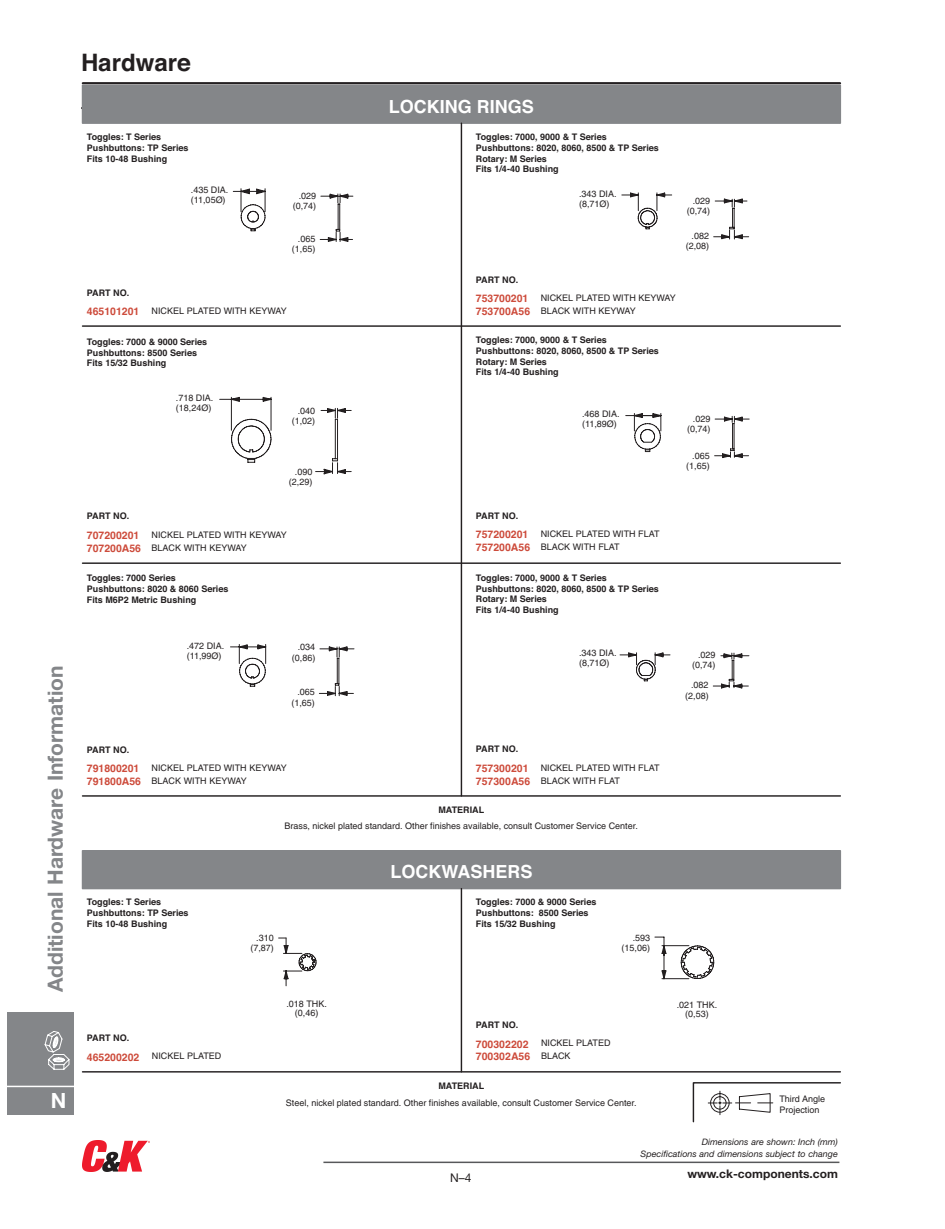
<style>
.page{position:relative;width:945px;height:1229px;background:#fff}
.page>*{position:absolute;margin:0;border:0;box-sizing:border-box;transform-origin:0 0}
.t1{font:700 24px "Helvetica";color:#231f20}
.t2{font:700 21px "Helvetica Neue";color:#848689}
.t3{font:700 21px "Helvetica Neue";color:#fff}
.t4{font:700 18px "Helvetica";color:#fff}
.t5{font:12px "Helvetica Neue";color:#231f20}
.t6{font:700 11.85px "Helvetica Neue";color:#231f20}
.t7{font:700 10.5px/12.1px "Helvetica";color:#cd4b3b}
.t8{font:9px/10.1px "Helvetica";color:#231f20}
.t9{font:700 9px/10.8px "Helvetica";color:#231f20}
.t10{font:italic 8.85px/11.9px "Helvetica Neue";color:#231f20;text-align:right}
.s1{font-weight:700}
.s2{font-weight:700;font-size:10.5px;color:#cd4b3b}
</style>
<div class="page">
<hr style="left:323px;top:1161px;width:516px;height:2px;background:#57585a">
<img style="left:83px;top:1140px;width:66px;height:31px">
<hr style="left:81px;top:107px;width:756px;height:2px;background:#231f20">
<div style="left:8px;top:1013px;width:66px;height:101px;background:#848689"></div>
<svg style="left:45px;top:1031px;width:24px;height:38px"></svg>
<hr style="left:5px;top:1085px;width:70px;height:2px;background:#fff">
<svg style="left:233px;top:188px;width:33px;height:43px"></svg>
<div style="left:82px;top:85px;width:758px;height:38px;background:#848689"></div>
<div style="left:82px;top:85px;width:759px;height:39px;border:1px solid #848689"></div>
<hr style="left:82px;top:325px;width:758px;height:2px;background:#231f20">
<hr style="left:461px;top:123px;width:1px;height:673px;background:#231f20">
<hr style="left:82px;top:795px;width:758px;height:1px;background:#231f20">
<svg style="left:219px;top:396px;width:133px;height:79px"></svg>
<svg style="left:621px;top:192px;width:129px;height:266px"></svg>
<hr style="left:82px;top:562px;width:758px;height:2px;background:#231f20">
<svg style="left:230px;top:643px;width:520px;height:53px"></svg>
<svg style="left:320px;top:193px;width:34px;height:49px"></svg>
<div style="left:82px;top:850px;width:758px;height:38px;background:#848689"></div>
<div style="left:82px;top:850px;width:759px;height:39px;border:1px solid #848689"></div>
<svg style="left:278px;top:936px;width:436px;height:50px"></svg>
<hr style="left:461px;top:888px;width:1px;height:183px;background:#231f20">
<hr style="left:82px;top:1071px;width:758px;height:1px;background:#231f20">
<svg style="left:692px;top:1082px;width:149px;height:40px"></svg>
<div style="left:82px;top:82px;width:759px;height:2px;border:1px solid #231f20"></div>
<h2 class="t2" style="left:48px;top:992px;width:328px;rotate:-90deg">Additional Hardware Information</h2>
<h2 class="t3" style="left:51px;top:1093px;width:17px">N</h2>
<h1 class="t1" style="left:81px;top:41px;width:111px">Hardware</h1>
<p class="t9" style="left:87px;top:131px;width:103px">Toggles: T Series<br>Pushbuttons: TP Series<br>Fits 10-48 Bushing</p>
<p class="t8" style="left:191px;top:186px;width:39px">.435 DIA. (11,05Ø)</p>
<p class="t8" style="left:293px;top:191px;width:25px;text-align:right">.029 (0,74)</p>
<p class="t8" style="left:292px;top:235px;width:25px;text-align:right">.065 (1,65)</p>
<p class="t8" style="left:87px;top:284px;width:202px;line-height:18.3px"><span class="s1">PART NO.<br></span><span class="s2">465101201</span> NICKEL PLATED WITH KEYWAY</p>
<p class="t9" style="left:87px;top:336px;width:122px">Toggles: 7000 &amp; 9000 Series<br>Pushbuttons: 8500 Series<br>Fits 15/32 Bushing</p>
<p class="t8" style="left:176px;top:393px;width:39px">.718 DIA. (18,24Ø)</p>
<p class="t8" style="left:292px;top:407px;width:25px;text-align:right">.040 (1,02)</p>
<p class="t8" style="left:289px;top:467px;width:25px;text-align:right">.090 (2,29)</p>
<p class="t8" style="left:87px;top:508px;width:202px;line-height:18.3px"><span class="s1">PART NO.<br></span><span class="s2">707200201</span> NICKEL PLATED WITH KEYWAY</p>
<p class="t8" style="left:87px;top:543px;width:162px"><span class="s2">707200A56</span> BLACK WITH KEYWAY</p>
<p class="t9" style="left:87px;top:572px;width:143px">Toggles: 7000 Series<br>Pushbuttons: 8020 &amp; 8060 Series<br>Fits M6P2 Metric Bushing</p>
<p class="t8" style="left:187px;top:641px;width:39px">.472 DIA. (11,99Ø)</p>
<p class="t8" style="left:292px;top:643px;width:25px;text-align:right">.034 (0,86)</p>
<p class="t8" style="left:291px;top:688px;width:25px;text-align:right">.065 (1,65)</p>
<h3 class="t4" style="left:389px;top:90px;width:147px">LOCKING RINGS</h3>
<p class="t9" style="left:476px;top:131px;width:185px">Toggles: 7000, 9000 &amp; T Series<br>Pushbuttons: 8020, 8060, 8500 &amp; TP Series<br>Rotary: M Series<br>Fits 1/4-40 Bushing</p>
<p class="t8" style="left:579px;top:189px;width:39px">.343 DIA. (8,71Ø)</p>
<p class="t8" style="left:476px;top:271px;width:202px;line-height:18.3px"><span class="s1">PART NO.<br></span><span class="s2">753700201</span> NICKEL PLATED WITH KEYWAY</p>
<p class="t8" style="left:476px;top:306px;width:162px"><span class="s2">753700A56</span> BLACK WITH KEYWAY</p>
<p class="t9" style="left:476px;top:334px;width:185px">Toggles: 7000, 9000 &amp; T Series<br>Pushbuttons: 8020, 8060, 8500 &amp; TP Series<br>Rotary: M Series<br>Fits 1/4-40 Bushing</p>
<p class="t8" style="left:687px;top:196px;width:25px;text-align:right">.029 (0,74)</p>
<p class="t8" style="left:686px;top:232px;width:25px;text-align:right">.082 (2,08)</p>
<p class="t8" style="left:582px;top:410px;width:39px">.468 DIA. (11,89Ø)</p>
<p class="t8" style="left:687px;top:414px;width:25px;text-align:right">.029 (0,74)</p>
<p class="t8" style="left:686px;top:451px;width:25px;text-align:right">.065 (1,65)</p>
<p class="t8" style="left:476px;top:507px;width:185px;line-height:18.3px"><span class="s1">PART NO.<br></span><span class="s2">757200201</span> NICKEL PLATED WITH FLAT</p>
<p class="t8" style="left:476px;top:543px;width:145px"><span class="s2">757200A56</span> BLACK WITH FLAT</p>
<p class="t9" style="left:476px;top:572px;width:185px">Toggles: 7000, 9000 &amp; T Series<br>Pushbuttons: 8020, 8060, 8500 &amp; TP Series<br>Rotary: M Series<br>Fits 1/4-40 Bushing</p>
<p class="t8" style="left:579px;top:648px;width:39px">.343 DIA. (8,71Ø)</p>
<p class="t8" style="left:692px;top:650px;width:25px;text-align:right">.029 (0,74)</p>
<p class="t8" style="left:685px;top:681px;width:25px;text-align:right">.082 (2,08)</p>
<p class="t8" style="left:87px;top:741px;width:202px;line-height:18.3px"><span class="s1">PART NO.<br></span><span class="s2">791800201</span> NICKEL PLATED WITH KEYWAY</p>
<p class="t8" style="left:87px;top:777px;width:162px"><span class="s2">791800A56</span> BLACK WITH KEYWAY</p>
<p class="t8" style="left:476px;top:741px;width:185px;line-height:18.3px"><span class="s1">PART NO.<br></span><span class="s2">757300201</span> NICKEL PLATED WITH FLAT</p>
<p class="t8" style="left:476px;top:776px;width:145px"><span class="s2">757300A56</span> BLACK WITH FLAT</p>
<p class="t9" style="left:438px;top:804px;width:47px">MATERIAL</p>
<p class="t8" style="left:285px;top:822px;width:355px">Brass, nickel plated standard. Other finishes available, consult Customer Service Center.</p>
<h3 class="t4" style="left:390px;top:856px;width:144px">LOCKWASHERS</h3>
<p class="t9" style="left:87px;top:896px;width:103px">Toggles: T Series<br>Pushbuttons: TP Series<br>Fits 10-48 Bushing</p>
<p class="t9" style="left:476px;top:896px;width:122px">Toggles: 7000 &amp; 9000 Series<br>Pushbuttons: 8500 Series<br>Fits 15/32 Bushing</p>
<p class="t8" style="left:250px;top:933px;width:25px;text-align:right">.310 (7,87)</p>
<p class="t8" style="left:622px;top:933px;width:30px;text-align:right">.593 (15,06)</p>
<p class="t8" style="left:286px;top:999px;width:42px;text-align:center">.018 THK. (0,46)</p>
<p class="t8" style="left:677px;top:1000px;width:42px;text-align:center">.021 THK. (0,53)</p>
<p class="t9" style="left:87px;top:1032px;width:44px">PART NO.</p>
<p class="t8" style="left:87px;top:1052px;width:136px"><span class="s2">465200202</span> NICKEL PLATED</p>
<p class="t9" style="left:476px;top:1019px;width:44px">PART NO.</p>
<p class="t7" style="left:476px;top:1037px;width:56px">700302202<br>700302A56</p>
<p class="t8" style="left:541px;top:1037px;width:71px;line-height:13px">NICKEL PLATED<br>BLACK</p>
<p class="t9" style="left:438px;top:1080px;width:47px">MATERIAL</p>
<p class="t8" style="left:286px;top:1098px;width:352px">Steel, nickel plated standard. Other finishes available, consult Customer Service Center.</p>
<p class="t8" style="left:779px;top:1093px;width:47px;line-height:10.9px">Third Angle<br>Projection</p>
<h3 class="t5" style="left:450px;top:1173px;width:23px">N–4</h3>
<p class="t10" style="left:641px;top:1136px;width:199px">Dimensions are shown: Inch (mm)<br>Specifications and dimensions subject to change</p>
<h3 class="t6" style="left:687px;top:1169px;width:152px">www.ck-components.com</h3>
</div>
